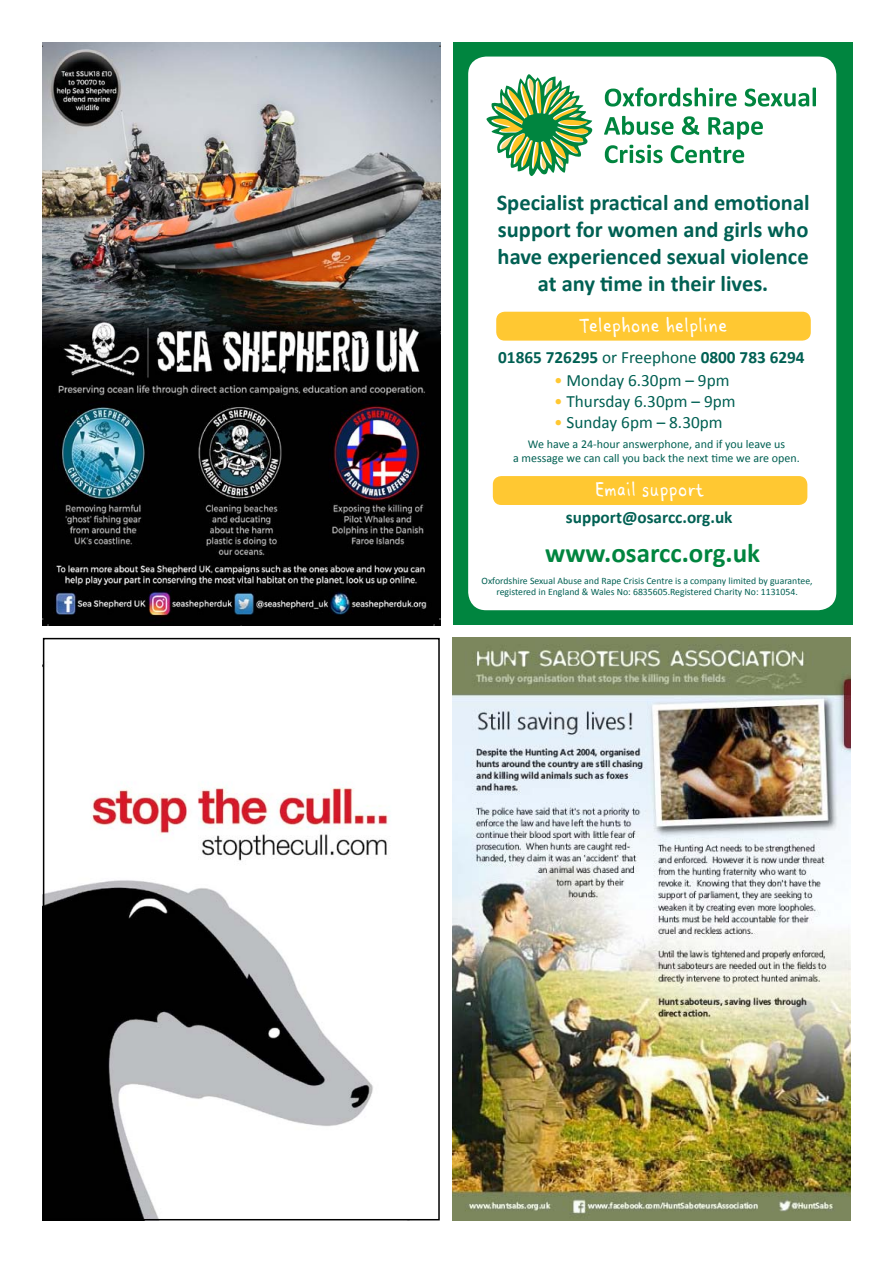
<style>
.page{position:relative;width:893px;height:1263px;background:#fff}
.page>*{position:absolute;margin:0;border:0;box-sizing:border-box;transform-origin:0 0}
.t1{font:700 27px "Calibri";color:#00853f}
.t2{font:700 22.5px/27px "Calibri";color:#006053;text-align:center}
.t3{font:18px "Corinnehandbold";color:#fff}
.t4{font:700 17.25px "Calibri";color:#006053}
.t5{font:17.25px "Calibri";color:#006053}
.t6{font:12px/13.5px "Calibri";color:#006053;text-align:center}
.t7{font:9.75px/11.7px "Calibri";color:#006053;text-align:center}
.s1{font-weight:400}
.s2{color:#ffc832}
</style>
<div class="page">
<div style="left:453px;top:43px;width:399px;height:582px;background:#00853f"></div>
<div style="left:468px;top:57px;width:368px;height:553px;background:#fff;border-radius:18px"></div>
<svg style="left:486px;top:74px;width:107px;height:102px"></svg>
<svg style="left:605px;top:87px;width:132px;height:20px"></svg>
<svg style="left:745px;top:88px;width:71px;height:19px"></svg>
<svg style="left:604px;top:116px;width:69px;height:19px"></svg>
<svg style="left:682px;top:116px;width:17px;height:19px"></svg>
<svg style="left:708px;top:117px;width:55px;height:22px"></svg>
<svg style="left:605px;top:145px;width:58px;height:18px"></svg>
<svg style="left:671px;top:145px;width:73px;height:18px"></svg>
<div style="left:496px;top:312px;width:315px;height:29px;background:#ffc832;border-radius:9px"></div>
<div style="left:493px;top:476px;width:314px;height:29px;background:#ffc832;border-radius:9px"></div>
<img style="left:43px;top:43px;width:397px;height:582px">
<svg style="left:43px;top:43px;width:6px;height:4px"></svg>
<svg style="left:43px;top:618px;width:6px;height:8px"></svg>
<svg style="left:434px;top:43px;width:7px;height:4px"></svg>
<svg style="left:434px;top:618px;width:7px;height:8px"></svg>
<img style="left:453px;top:638px;width:397px;height:582px">
<img style="left:46px;top:785px;width:344px;height:432px">
<div style="left:43px;top:638px;width:397px;height:582px;border:2px solid #000"></div>
<h2 class="t2" style="left:497px;top:188px;width:314px">Specialist practical and emotional support for women and girls who have experienced sexual violence at any time in their lives.</h2>
<h3 class="t3" style="left:580px;top:315px;width:149px">Telephone helpline</h3>
<h3 class="t4" style="left:498px;top:346px;width:308px">01865 726295 <span class="s1">or Freephone</span> 0800 783 6294</h3>
<h3 class="t5" style="left:554px;top:369px;width:177px"><span class="s2">•</span> Monday 6.30pm – 9pm</h3>
<h3 class="t5" style="left:554px;top:390px;width:183px"><span class="s2">•</span> Thursday 6.30pm – 9pm</h3>
<h3 class="t5" style="left:554px;top:411px;width:170px"><span class="s2">•</span> Sunday 6pm – 8.30pm</h3>
<p class="t6" style="left:513px;top:437px;width:288px">We have a 24-hour answerphone, and if you leave us<br>a message we can call you back the next time we are open.</p>
<h3 class="t3" style="left:596px;top:479px;width:110px">Email support</h3>
<h3 class="t4" style="left:566px;top:507px;width:168px">support@osarcc.org.uk</h3>
<h1 class="t1" style="left:545px;top:536px;width:217px">www.osarcc.org.uk</h1>
<p class="t7" style="left:482px;top:574px;width:332px">Oxfordshire Sexual Abuse and Rape Crisis Centre is a company limited by guarantee, registered in England &amp; Wales No: 6835605.Registered Charity No: 1131054.</p>
</div>
